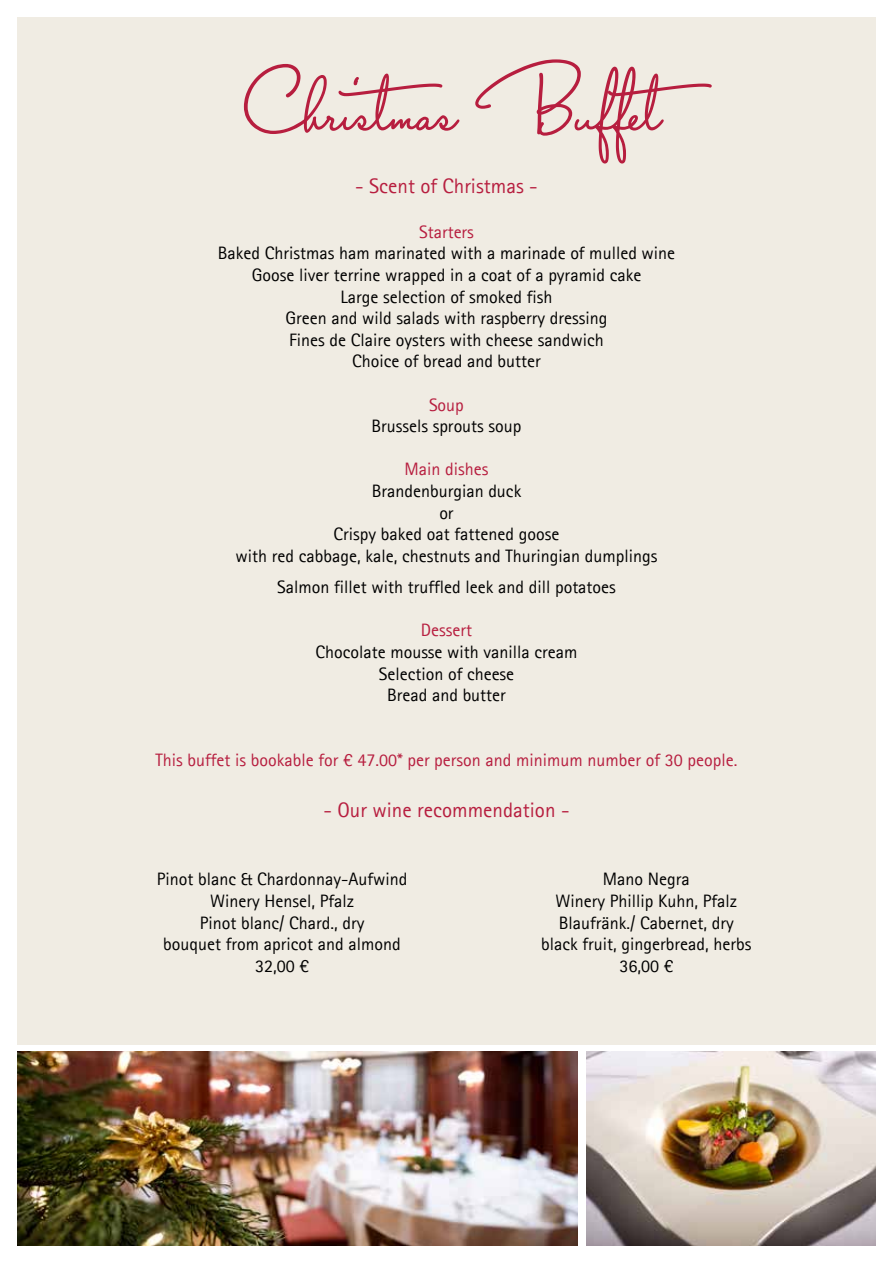
<style>
.page{position:relative;width:893px;height:1263px;background:#fff}
.page>*{position:absolute;margin:0;border:0;box-sizing:border-box;transform-origin:0 0}
.t1{font:72px "Capistrano BF";color:#b71e3f}
.t2{font:21px "Agfa Rotis Sans Serif";color:#b71e3f}
.t3{font:18px/21.6px "Agfa Rotis Sans Serif";color:#000;text-align:center}
.t4{font:18px "Agfa Rotis Sans Serif";color:#b71e3f}
</style>
<div class="page">
<div style="left:17px;top:17px;width:859px;height:1027px;background:#f0ece3"></div>
<img style="left:17px;top:1051px;width:561px;height:195px">
<img style="left:587px;top:1051px;width:289px;height:195px">
<h1 class="t1" style="left:239px;top:62px;width:504px">Christmas Buffet</h1>
<p class="t2" style="left:355px;top:173px;width:184px">- Scent of Christmas -</p>
<p class="t4" style="left:419px;top:221px;width:56px">Starters</p>
<p class="t3" style="left:218px;top:242px;width:459px">Baked Christmas ham marinated with a marinade of mulled wine Goose liver terrine wrapped in a coat of a pyramid cake<br>Large selection of smoked fish<br>Green and wild salads with raspberry dressing<br>Fines de Claire oysters with cheese sandwich<br>Choice of bread and butter</p>
<p class="t4" style="left:429px;top:394px;width:36px">Soup</p>
<p class="t3" style="left:371px;top:415px;width:152px">Brussels sprouts soup</p>
<p class="t4" style="left:404px;top:459px;width:85px">Main dishes</p>
<p class="t3" style="left:236px;top:480px;width:423px">Brandenburgian duck<br>or<br>Crispy baked oat fattened goose<br>with red cabbage, kale, chestnuts and Thuringian dumplings</p>
<p class="t3" style="left:277px;top:576px;width:340px">Salmon fillet with truffled leek and dill potatoes</p>
<p class="t4" style="left:421px;top:620px;width:53px">Dessert</p>
<p class="t3" style="left:315px;top:641px;width:264px">Chocolate mousse with vanilla cream<br>Selection of cheese<br>Bread and butter</p>
<p class="t4" style="left:155px;top:749px;width:584px">This buffet is bookable for € 47.00* per person and minimum number of 30 people.</p>
<p class="t2" style="left:323px;top:798px;width:248px">- Our wine recommendation -</p>
<p class="t3" style="left:157px;top:868px;width:252px">Pinot blanc &amp; Chardonnay-Aufwind<br>Winery Hensel, Pfalz<br>Pinot blanc/ Chard., dry<br>bouquet from apricot and almond<br>32,00 €</p>
<p class="t3" style="left:541px;top:868px;width:212px">Mano Negra<br>Winery Phillip Kuhn, Pfalz<br>Blaufränk./ Cabernet, dry black fruit, gingerbread, herbs<br>36,00 €</p>
</div>
